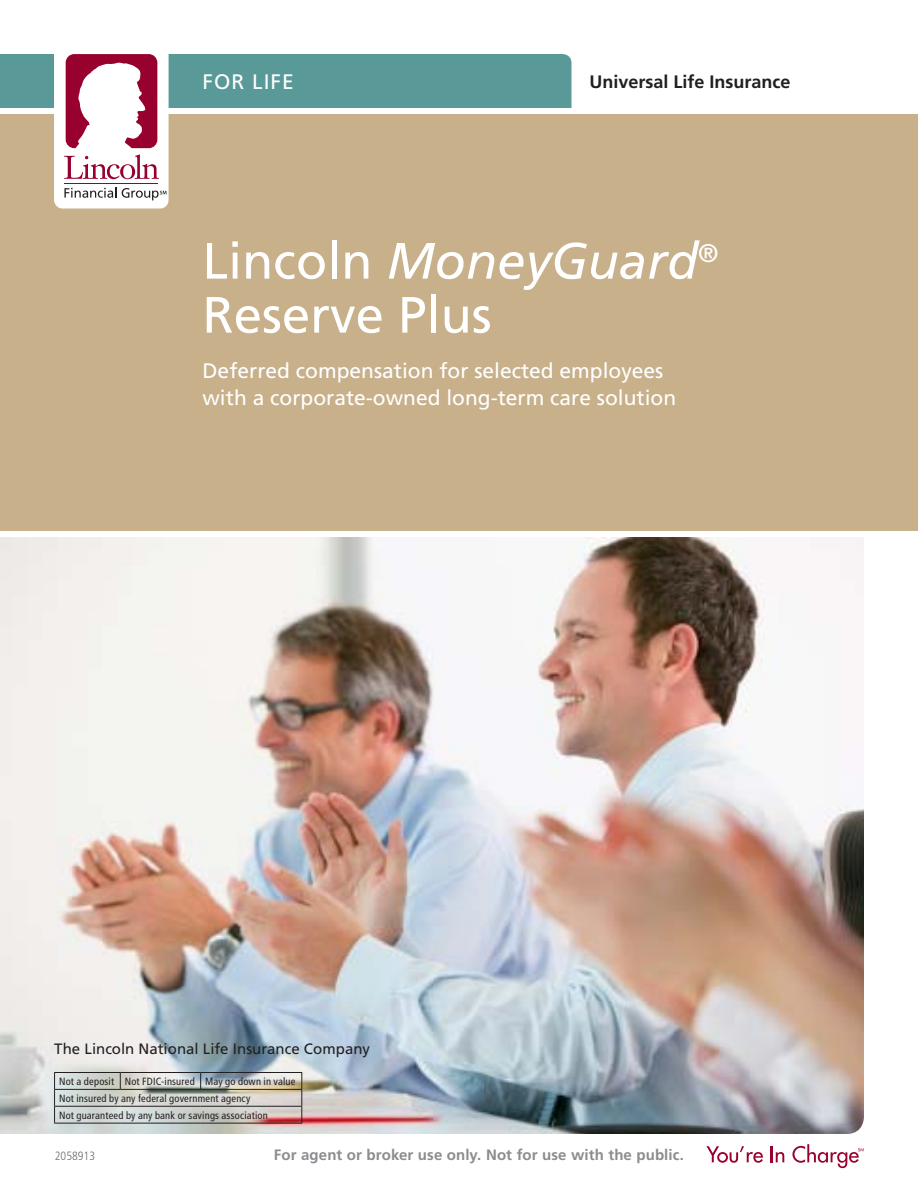
<style>
.page{position:relative;width:918px;height:1188px;background:#fff}
.page>*{position:absolute;margin:0;border:0;box-sizing:border-box;transform-origin:0 0}
.t1{font:51px/54px "Frutiger LT Std";color:#fff}
.t2{font:21px/27px "Frutiger LT Std";color:#fff}
.t3{font:700 18px "Frutiger LT Std";color:#231f20}
.t4{font:700 15px "Frutiger LT Std";letter-spacing:.005em;color:#8a8c8f}
.t5{font:15px "Frutiger LT Std";color:#231f20}
.t6{font:300 condensed 12px "Frutiger LT Std";color:#6c6d70}
.t7{font:condensed 10.5px/16.8px "Frutiger LT Std";letter-spacing:.015em;color:#231f20}
.s1{font-style:italic}
</style>
<div class="page">
<div style="left:0;top:114px;width:918px;height:417px;background:#c8b08b"></div>
<img style="left:0;top:537px;width:864px;height:597px">
<hr style="left:54px;top:1072px;width:66px;height:1px;background:#231f20">
<hr style="left:120px;top:1072px;width:81px;height:1px;background:#231f20">
<svg style="left:120px;top:1073px;width:1px;height:16px"></svg>
<hr style="left:201px;top:1072px;width:101px;height:1px;background:#231f20">
<svg style="left:200px;top:1073px;width:1px;height:16px"></svg>
<hr style="left:54px;top:1089px;width:66px;height:1px;background:#231f20">
<hr style="left:120px;top:1089px;width:81px;height:1px;background:#231f20">
<hr style="left:201px;top:1089px;width:101px;height:1px;background:#231f20">
<hr style="left:54px;top:1106px;width:66px;height:1px;background:#231f20">
<svg style="left:54px;top:1073px;width:1px;height:50px"></svg>
<hr style="left:120px;top:1106px;width:81px;height:1px;background:#231f20">
<hr style="left:201px;top:1106px;width:101px;height:1px;background:#231f20">
<svg style="left:301px;top:1073px;width:1px;height:50px"></svg>
<hr style="left:54px;top:1123px;width:66px;height:1px;background:#231f20">
<hr style="left:120px;top:1123px;width:81px;height:1px;background:#231f20">
<hr style="left:201px;top:1123px;width:101px;height:1px;background:#231f20">
<svg style="left:0;top:54px;width:572px;height:155px"></svg>
<svg style="left:707px;top:1146px;width:56px;height:17px"></svg>
<svg style="left:771px;top:1146px;width:13px;height:16px"></svg>
<svg style="left:792px;top:1144px;width:72px;height:24px"></svg>
<h2 class="t2" style="left:202px;top:68px;width:93px">FOR LIFE</h2>
<h3 class="t3" style="left:590px;top:71px;width:203px">Universal Life Insurance</h3>
<h1 class="t1" style="left:202px;top:234px;width:518px">Lincoln <span class="s1">MoneyGuard</span><sup>®<br></sup>Reserve Plus</h1>
<h2 class="t2" style="left:202px;top:357px;width:475px">Deferred compensation for selected employees with a corporate-owned long-term care solution</h2>
<h3 class="t5" style="left:54px;top:1040px;width:317px">The Lincoln National Life Insurance Company</h3>
<p class="t7" style="left:59px;top:1073px;width:238px">Not a deposit Not FDIC-insured May go down in value<br>Not insured by any federal government agency<br>Not guaranteed by any bank or savings association</p>
<p class="t6" style="left:55px;top:1149px;width:42px">2058913</p>
<h3 class="t4" style="left:274px;top:1146px;width:412px">For agent or broker use only. Not for use with the public.</h3>
</div>
